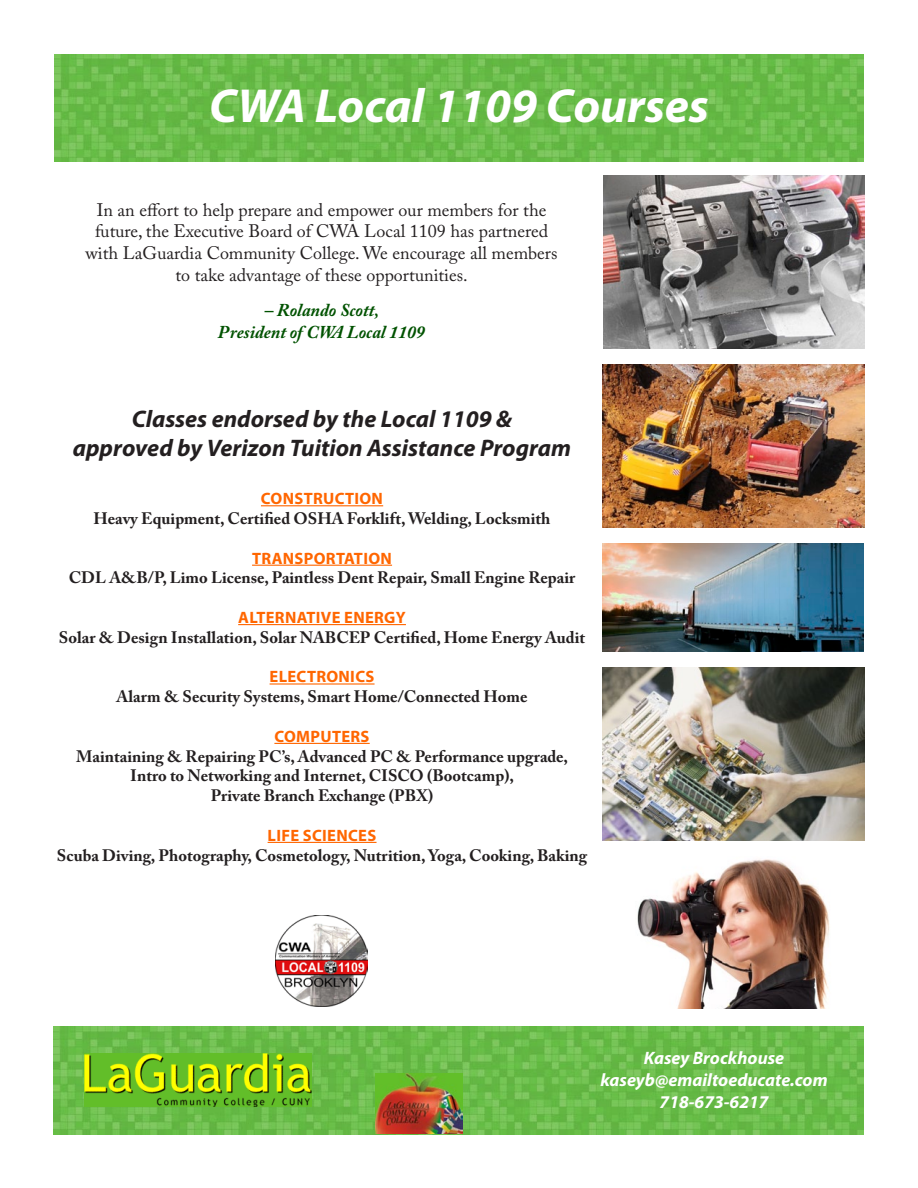
<style>
.page{position:relative;width:918px;height:1188px;background:#fff}
.page>*{position:absolute;margin:0;border:0;box-sizing:border-box;transform-origin:0 0}
.Title_Top{font:italic 700 48px "Myriad Pro";color:#fff}
.Text_L1{font:italic 700 24px "Myriad Pro";color:#231f20}
.Text_L2{font:18px/21.6px "Adobe Caslon Pro";color:#231f20;text-align:center}
.t1{font:italic 700 18px/21.6px "Myriad Pro";color:#fff;text-align:center}
.Text_L3_Title{font:italic 700 18px/21.6px "Adobe Caslon Pro";color:#005200;text-align:center}
.Text_L2-2{font:700 16.5px "Adobe Caslon Pro";color:#231f20}
.Text_L2-3{font:700 16.5px "Myriad Pro";letter-spacing:.02em;color:#f60}
</style>
<div class="page">
<img style="left:54px;top:1026px;width:810px;height:108px">
<img style="left:376px;top:1074px;width:86px;height:60px">
<img style="left:84px;top:1054px;width:228px;height:53px">
<img style="left:54px;top:54px;width:810px;height:108px">
<img style="left:603px;top:543px;width:261px;height:108px">
<hr style="left:261px;top:505px;width:122px;height:1px;background:#f60">
<hr style="left:252px;top:565px;width:140px;height:1px;background:#f60">
<hr style="left:238px;top:624px;width:168px;height:1px;background:#f60">
<hr style="left:270px;top:683px;width:105px;height:2px;background:#f60">
<hr style="left:274px;top:743px;width:96px;height:1px;background:#f60">
<hr style="left:268px;top:842px;width:109px;height:1px;background:#f60">
<img style="left:276px;top:916px;width:91px;height:90px">
<img style="left:603px;top:365px;width:261px;height:162px">
<img style="left:603px;top:668px;width:261px;height:173px">
<img style="left:603px;top:176px;width:261px;height:173px">
<img style="left:637px;top:859px;width:193px;height:149px">
<p class="Title_Top" style="left:209px;top:74px;width:501px">CWA Local 1109 Courses</p>
<p class="Text_L2" style="left:86px;top:199px;width:473px">In an effort to help prepare and empower our members for the future, the Executive Board of CWA Local 1109 has partnered with LaGuardia Community College. We encourage all members to take advantage of these opportunities.</p>
<p class="Text_L3_Title" style="left:218px;top:299px;width:209px">– Rolando Scott,<br>President of CWA Local 1109</p>
<p class="Text_L1" style="left:132px;top:403px;width:382px">Classes endorsed by the Local 1109 &amp;</p>
<p class="Text_L1" style="left:73px;top:432px;width:500px">approved by Verizon Tuition Assistance Program</p>
<p class="Text_L2-3" style="left:261px;top:488px;width:124px">CONSTRUCTION</p>
<p class="Text_L2-2" style="left:94px;top:509px;width:458px">Heavy Equipment, Certified OSHA Forklift, Welding, Locksmith</p>
<p class="Text_L2-3" style="left:252px;top:547px;width:141px">TRANSPORTATION</p>
<p class="Text_L2-2" style="left:69px;top:568px;width:508px">CDL A&amp;B/P, Limo License, Paintless Dent Repair, Small Engine Repair</p>
<p class="Text_L2-3" style="left:238px;top:607px;width:169px">ALTERNATIVE ENERGY</p>
<p class="Text_L2-2" style="left:59px;top:627px;width:528px">Solar &amp; Design Installation, Solar NABCEP Certified, Home Energy Audit</p>
<p class="Text_L2-3" style="left:270px;top:666px;width:106px">ELECTRONICS</p>
<p class="Text_L2-2" style="left:116px;top:687px;width:412px">Alarm &amp; Security Systems, Smart Home/Connected Home</p>
<p class="Text_L2-3" style="left:274px;top:725px;width:97px">COMPUTERS</p>
<p class="Text_L2-2" style="left:76px;top:746px;width:494px">Maintaining &amp; Repairing PC’s, Advanced PC &amp; Performance upgrade,</p>
<p class="Text_L2-2" style="left:130px;top:766px;width:386px">Intro to Networking and Internet, CISCO (Bootcamp),</p>
<p class="Text_L2-2" style="left:211px;top:786px;width:224px">Private Branch Exchange (PBX)</p>
<p class="Text_L2-3" style="left:268px;top:824px;width:110px">LIFE SCIENCES</p>
<p class="Text_L2-2" style="left:57px;top:845px;width:532px">Scuba Diving, Photography, Cosmetology, Nutrition, Yoga, Cooking, Baking</p>
<p class="t1" style="left:601px;top:1047px;width:229px">Kasey Brockhouse kaseyb@emailtoeducate.com<br>718-673-6217</p>
</div>
